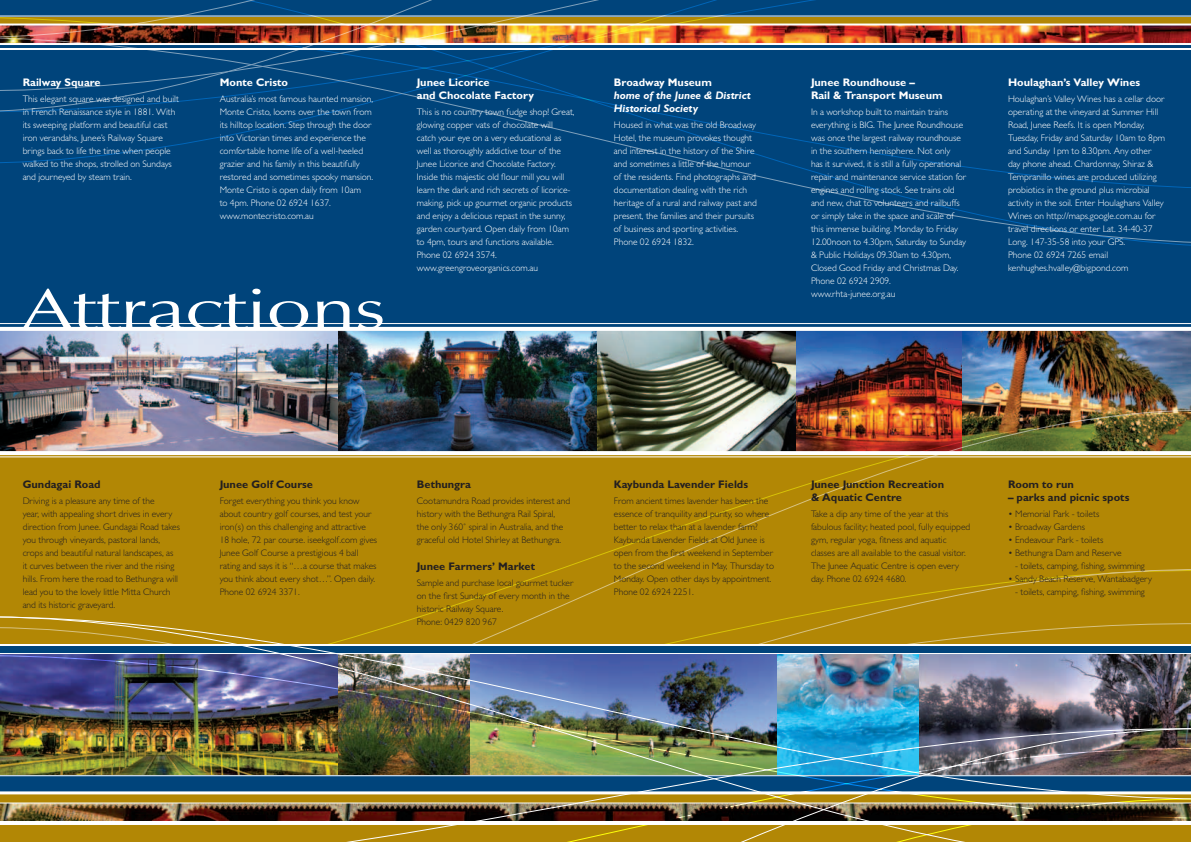
<style>
.page{position:relative;width:1191px;height:842px;background:#fff}
.page>*{position:absolute;margin:0;border:0;box-sizing:border-box;transform-origin:0 0}
.t1{font:58px "Eterna Extended";color:#fff}
.t2{font:700 11px/13.2px "Gill Sans MT Pro";color:#231f20}
.t3{font:700 11px/13.2px "Gill Sans MT Pro";color:#fff}
.t4{font:italic 700 11px/13.2px "Gill Sans MT Pro";color:#fff}
.t5{font:300 9.5px/13px "Gill Sans MT Pro";color:#fff}
.t6{font:300 9.5px/13px "Gill Sans MT Pro";color:#231f20}
</style>
<div class="page">
<div style="left:0;top:45px;width:1191px;height:311px;background:#00447b"></div>
<img style="left:796px;top:331px;width:167px;height:79px">
<img style="left:0;top:331px;width:796px;height:79px">
<img style="left:963px;top:331px;width:228px;height:79px">
<hr style="left:0;top:327px;width:1191px;height:4px;background:#fff">
<hr style="left:0;top:323px;width:1191px;height:1px;background:#fff">
<svg style="left:0;top:0;width:1191px;height:17px;background:#105083"></svg>
<svg style="left:814px;top:189px;width:377px;height:56px"></svg>
<svg style="left:0;top:17px;width:1191px;height:172px"></svg>
<img style="left:0;top:412px;width:1191px;height:204px">
<svg style="left:0;top:819px;width:1191px;height:23px"></svg>
<svg style="left:0;top:616px;width:1191px;height:39px;background:#978635"></svg>
<img style="left:0;top:655px;width:1191px;height:164px">
<p class="t3" style="left:23px;top:76px;width:80px">Railway Square</p>
<p class="t5" style="left:23px;top:92px;width:158px">This elegant square was designed and built in French Renaissance style in 1881. With its sweeping platform and beautiful cast iron verandahs, Junee’s Railway Square brings back to life the time when people walked to the shops, strolled on Sundays and journeyed by steam train.</p>
<p class="t3" style="left:220px;top:76px;width:70px">Monte Cristo</p>
<p class="t5" style="left:220px;top:92px;width:155px">Australia’s most famous haunted mansion, Monte Cristo, looms over the town from its hilltop location. Step through the door into Victorian times and experience the comfortable home life of a well-heeled grazier and his family in this beautifully restored and sometimes spooky mansion.<br>Monte Cristo is open daily from 10am<br>to 4pm. Phone 02 6924 1637. www.montecristo.com.au</p>
<h1 class="t1" style="left:23px;top:273px;width:363px">Attractions</h1>
<p class="t3" style="left:417px;top:76px;width:119px">Junee Licorice<br>and Chocolate Factory</p>
<p class="t5" style="left:417px;top:105px;width:159px">This is no country town fudge shop! Great, glowing copper vats of chocolate will<br>catch your eye on a very educational as well as thoroughly addictive tour of the Junee Licorice and Chocolate Factory.<br>Inside this majestic old flour mill you will learn the dark and rich secrets of licorice&shy;making, pick up gourmet organic products and enjoy a delicious repast in the sunny, garden courtyard. Open daily from 10am to 4pm, tours and functions available.<br>Phone 02 6924 3574. www.greengroveorganics.com.au</p>
<p class="t3" style="left:614px;top:76px;width:99px">Broadway Museum</p>
<p class="t4" style="left:614px;top:89px;width:138px">home of the Junee &amp; District<br>Historical Society</p>
<p class="t5" style="left:614px;top:118px;width:145px">Housed in what was the old Broadway Hotel, the museum provokes thought and interest in the history of the Shire and sometimes a little of the humour of the residents. Find photographs and documentation dealing with the rich heritage of a rural and railway past and present, the families and their pursuits of business and sporting activities.<br>Phone 02 6924 1832.</p>
<p class="t3" style="left:811px;top:76px;width:133px">Junee Roundhouse –<br>Rail &amp; Transport Museum</p>
<p class="t5" style="left:811px;top:105px;width:157px">In a workshop built to maintain trains everything is BIG. The Junee Roundhouse was once the largest railway roundhouse in the southern hemisphere. Not only<br>has it survived, it is still a fully operational repair and maintenance service station for engines and rolling stock. See trains old and new, chat to volunteers and railbuffs or simply take in the space and scale of this immense building. Monday to Friday 12.00noon to 4.30pm, Saturday to Sunday &amp; Public Holidays 09.30am to 4.30pm, Closed Good Friday and Christmas Day.<br>Phone 02 6924 2909. www.rhta-junee.org.au</p>
<p class="t3" style="left:1008px;top:76px;width:134px">Houlaghan’s Valley Wines</p>
<p class="t5" style="left:1008px;top:92px;width:159px">Houlaghan’s Valley Wines has a cellar door operating at the vineyard at Summer Hill Road, Junee Reefs. It is open Monday, Tuesday, Friday and Saturday 10am to 8pm and Sunday 1pm to 8.30pm. Any other day phone ahead. Chardonnay, Shiraz &amp; Tempranillo wines are produced utilizing probiotics in the ground plus microbial activity in the soil. Enter Houlaghans Valley Wines on http://maps.google.com.au for travel directions or enter Lat. 34-40-37<br>Long. 147-35-58 into your GPS.<br>Phone 02 6924 7265 email kenhughes.hvalley@bigpond.com</p>
<p class="t2" style="left:23px;top:477px;width:79px">Gundagai Road</p>
<p class="t6" style="left:23px;top:494px;width:159px">Driving is a pleasure any time of the<br>year, with appealing short drives in every direction from Junee. Gundagai Road takes you through vineyards, pastoral lands, crops and beautiful natural landscapes, as it curves between the river and the rising hills. From here the road to Bethungra will lead you to the lovely little Mitta Church and its historic graveyard.</p>
<p class="t2" style="left:220px;top:477px;width:95px">Junee Golf Course</p>
<p class="t6" style="left:220px;top:494px;width:159px">Forget everything you think you know about country golf courses, and test your iron(s) on this challenging and attractive 18 hole, 72 par course. iseekgolf.com gives Junee Golf Course a prestigious 4 ball rating and says it is “…a course that makes you think about every shot…”. Open daily.<br>Phone 02 6924 3371.</p>
<p class="t2" style="left:417px;top:477px;width:56px">Bethungra</p>
<p class="t6" style="left:417px;top:494px;width:155px">Cootamundra Road provides interest and history with the Bethungra Rail Spiral,<br>the only 360˚ spiral in Australia, and the graceful old Hotel Shirley at Bethungra.</p>
<p class="t2" style="left:417px;top:559px;width:120px">Junee Farmers’ Market</p>
<p class="t6" style="left:417px;top:576px;width:158px">Sample and purchase local gourmet tucker on the first Sunday of every month in the historic Railway Square.<br>Phone: 0429 820 967</p>
<p class="t2" style="left:614px;top:477px;width:136px">Kaybunda Lavender Fields</p>
<p class="t6" style="left:614px;top:494px;width:162px">From ancient times lavender has been the essence of tranquility and purity, so where better to relax than at a lavender farm?<br>Kaybunda Lavender Fields at Old Junee is open from the first weekend in September to the second weekend in May, Thursday to Monday. Open other days by appointment.<br>Phone 02 6924 2251.</p>
<p class="t2" style="left:811px;top:477px;width:135px">Junee Junction Recreation &amp; Aquatic Centre</p>
<p class="t6" style="left:811px;top:507px;width:161px">Take a dip any time of the year at this fabulous facility; heated pool, fully equipped gym, regular yoga, fitness and aquatic classes are all available to the casual visitor.<br>The Junee Aquatic Centre is open every day. Phone 02 6924 4680.</p>
<p class="t2" style="left:1008px;top:477px;width:67px">Room to run</p>
<p class="t2" style="left:1008px;top:490px;width:123px">– parks and picnic spots</p>
<p class="t6" style="left:1008px;top:507px;width:93px">• Memorial Park - toilets</p>
<p class="t6" style="left:1008px;top:520px;width:78px">• Broadway Gardens</p>
<p class="t6" style="left:1008px;top:533px;width:97px">• Endeavour Park - toilets</p>
<p class="t6" style="left:1008px;top:546px;width:115px">• Bethungra Dam and Reserve</p>
<p class="t6" style="left:1015px;top:559px;width:131px">- toilets, camping, fishing, swimming</p>
<p class="t6" style="left:1008px;top:572px;width:145px">• Sandy Beach Reserve, Wantabadgery</p>
<p class="t6" style="left:1015px;top:585px;width:131px">- toilets, camping, fishing, swimming</p>
</div>
